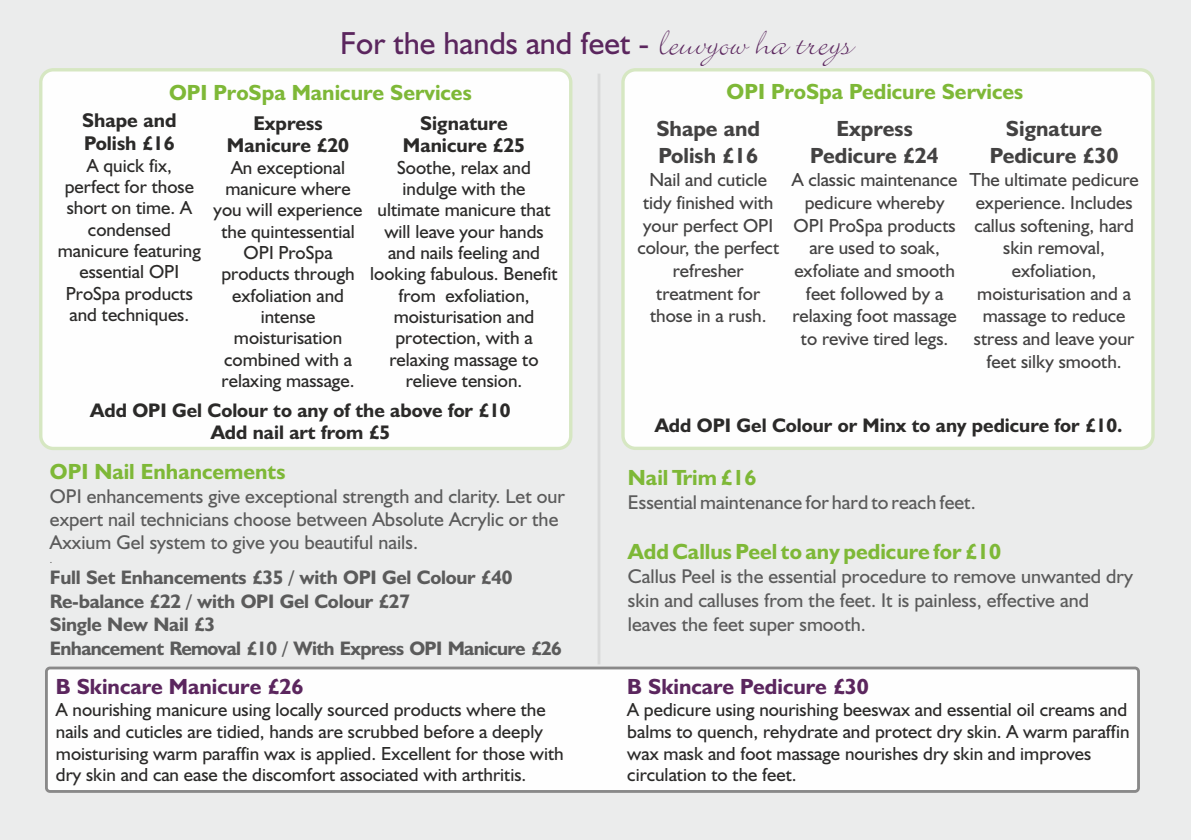
<style>
.page{position:relative;width:1191px;height:840px;background:#fff}
.page>*{position:absolute;margin:0;border:0;box-sizing:border-box;transform-origin:0 0}
.t1{font:32px "Humanist 521 BT";color:#5b265e}
.t2{font:700 22px "Humanist 521 BT";color:#7eb837}
.t3{font:700 22px/26.4px "Humanist 521 BT";color:#434242;text-align:center}
.t4{font:700 22px "Humanist 521 BT";color:#5b265e}
.t5{font:20px/22.6px "Humanist 521 BT";color:#5b5b5b}
.t6{font:700 20px/22.6px "Humanist 521 BT";color:#2b2a29;text-align:center}
.t7{font:700 19.6px/23.4px "Humanist 521 BT";letter-spacing:-.015em;color:#5b5b5b}
.t8{font:700 19.6px/21.2px "Humanist 521 BT";color:#2b2a29;text-align:center}
.t9{font:19px/21.4px "Humanist 521 BT";color:#2b2a29;text-align:center}
.t10{font:19px/22.6px "Humanist 521 BT";color:#434242;text-align:center}
.t11{font:10px "Humanist 521 BT";color:#5b5b5b}
.s1{font-family:"Bickley Script";font-size:44px}
</style>
<div class="page">
<div style="left:0;top:0;width:1191px;height:839px;background:#ebecec"></div>
<hr style="left:597px;top:74px;width:3px;height:590px;background:#d9dada">
<div style="left:45px;top:666px;width:1095px;height:126px;background:#fefefe;border:3px solid #898989;border-radius:4px"></div>
<div style="left:39px;top:68px;width:533px;height:382px;border:7px solid #d6e7c2;border-radius:11px"></div>
<div style="left:42px;top:71px;width:527px;height:375px;background:#fefefe;border-radius:11px"></div>
<div style="left:621px;top:68px;width:533px;height:382px;border:7px solid #d6e7c2;border-radius:11px"></div>
<div style="left:624px;top:71px;width:527px;height:375px;background:#fefefe;border-radius:11px"></div>
<h1 class="t1" style="left:340px;top:29px;width:514px">For the hands and feet - <span class="s1">leuvyow ha treys</span></h1>
<p class="t2" style="left:169px;top:83px;width:304px">OPI ProSpa Manicure Services</p>
<p class="t6" style="left:403px;top:113px;width:124px">Signature<br>Manicure £25</p>
<p class="t9" style="left:370px;top:158px;width:189px">Soothe, relax and indulge with the ultimate manicure that will leave your hands and nails feeling and looking fabulous. Benefit from exfoliation, moisturisation and protection, with a relaxing massage to relieve tension.</p>
<p class="t8" style="left:90px;top:401px;width:422px">Add OPI Gel Colour to any of the above for £10<br>Add nail art from £5</p>
<p class="t6" style="left:82px;top:111px;width:96px;text-align:left">Shape and<br>Polish £16</p>
<p class="t9" style="left:58px;top:156px;width:145px">A quick fix, perfect for those short on time. A condensed manicure featuring essential OPI<br>ProSpa products and techniques.</p>
<p class="t6" style="left:227px;top:113px;width:124px">Express<br>Manicure £20</p>
<p class="t9" style="left:214px;top:158px;width:150px">An exceptional manicure where you will experience the quintessential<br>OPI ProSpa products through exfoliation and intense moisturisation combined with a relaxing massage.</p>
<p class="t2" style="left:50px;top:462px;width:237px">OPI Nail Enhancements</p>
<p class="t5" style="left:50px;top:486px;width:516px">OPI enhancements give exceptional strength and clarity. Let our expert nail technicians choose between Absolute Acrylic or the<br>Axxium Gel system to give you beautiful nails.</p>
<p class="t11" style="left:50px;top:555px;width:4px">.</p>
<p class="t7" style="left:50px;top:567px;width:513px">Full Set Enhancements £35 / with OPI Gel Colour £40<br>Re-balance £22 / with OPI Gel Colour £27<br>Single New Nail £3<br>Enhancement Removal £10 / With Express OPI Manicure £26</p>
<p class="t4" style="left:56px;top:677px;width:249px">B Skincare Manicure £26</p>
<p class="t9" style="left:56px;top:700px;width:509px;text-align:left">A nourishing manicure using locally sourced products where the nails and cuticles are tidied, hands are scrubbed before a deeply moisturising warm paraffin wax is applied. Excellent for those with dry skin and can ease the discomfort associated with arthritis.</p>
<p class="t2" style="left:726px;top:82px;width:298px">OPI ProSpa Pedicure Services</p>
<p class="t3" style="left:656px;top:117px;width:105px;text-align:left">Shape and<br>Polish £16</p>
<p class="t10" style="left:637px;top:170px;width:143px">Nail and cuticle tidy finished with your perfect OPI colour, the perfect refresher treatment for those in a rush.</p>
<p class="t3" style="left:989px;top:117px;width:130px">Signature<br>Pedicure £30</p>
<p class="t10" style="left:969px;top:170px;width:171px">The ultimate pedicure experience. Includes callus softening, hard skin removal, exfoliation, moisturisation and a massage to reduce stress and leave your feet silky smooth.</p>
<p class="t3" style="left:810px;top:117px;width:130px">Express<br>Pedicure £24</p>
<p class="t10" style="left:791px;top:170px;width:167px">A classic maintenance pedicure whereby<br>OPI ProSpa products are used to soak, exfoliate and smooth feet followed by a relaxing foot massage to revive tired legs.</p>
<p class="t8" style="left:654px;top:415px;width:469px">Add OPI Gel Colour or Minx to any pedicure for £10.</p>
<p class="t2" style="left:628px;top:468px;width:130px">Nail Trim £16</p>
<p class="t5" style="left:628px;top:492px;width:349px">Essential maintenance for hard to reach feet.</p>
<p class="t2" style="left:628px;top:542px;width:375px">Add Callus Peel to any pedicure for £10</p>
<p class="t5" style="left:628px;top:566px;width:506px;line-height:23.8px">Callus Peel is the essential procedure to remove unwanted dry skin and calluses from the feet. It is painless, effective and leaves the feet super smooth.</p>
<p class="t4" style="left:627px;top:677px;width:243px">B Skincare Pedicure £30</p>
<p class="t9" style="left:627px;top:700px;width:503px;text-align:left">A pedicure using nourishing beeswax and essential oil creams and balms to quench, rehydrate and protect dry skin. A warm paraffin wax mask and foot massage nourishes dry skin and improves circulation to the feet.</p>
</div>
